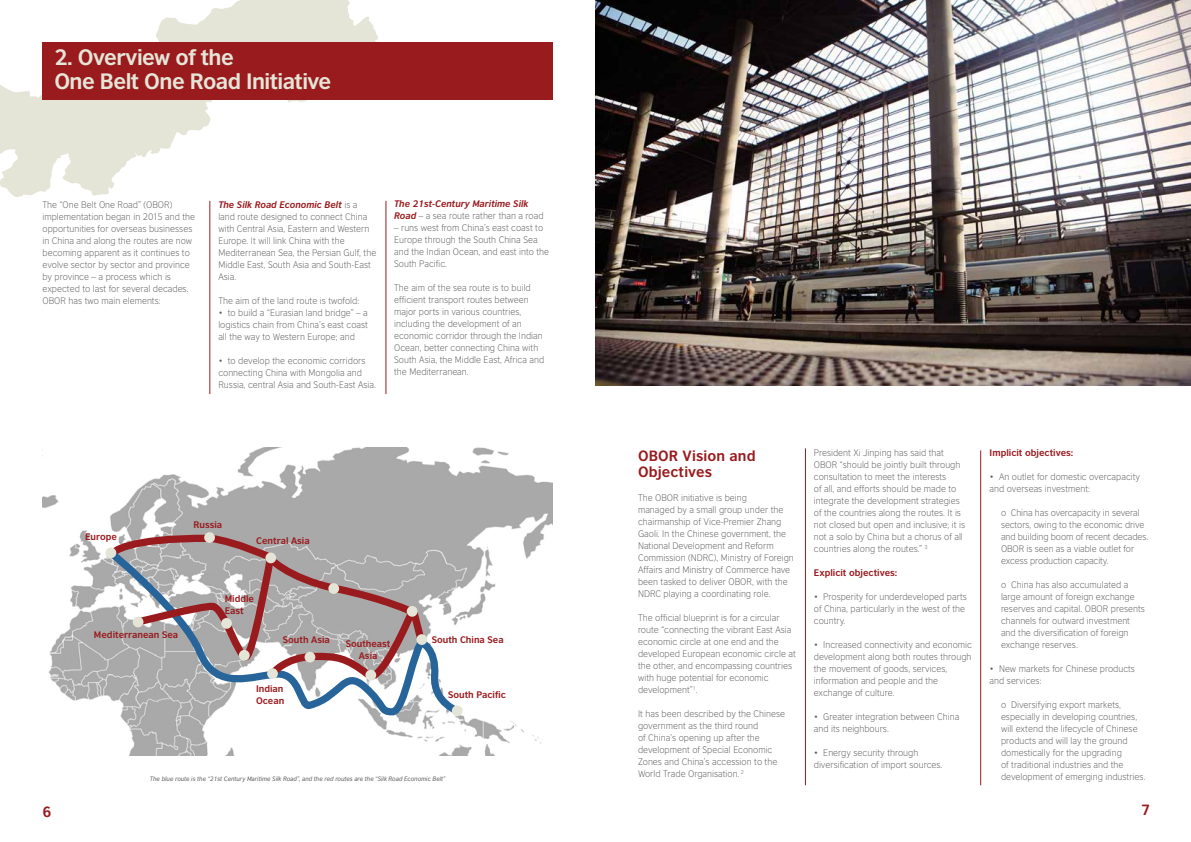
<style>
.page{position:relative;width:1191px;height:842px;background:#fff}
.page>*{position:absolute;margin:0;border:0;box-sizing:border-box;transform-origin:0 0}
.t1{font:700 21px/24px "British Council Sans";letter-spacing:-.025em;color:#e4e5d7}
.t2{font:700 14px/16px "British Council Sans";letter-spacing:.01em;color:#991b1e}
.t3{font:300 9px/12px "British Council Sans";color:#58595b}
.t4{font:700 9px/12px "British Council Sans";color:#991b1e}
.t5{font:italic 700 9px/12px "British Council Sans";color:#991b1e}
.t6{font:italic 6px "British Council Sans";color:#58595b}
.s1{font-weight:700;font-style:italic;color:#991b1e}
.s2{font-weight:300;font-style:normal;color:#58595b}
</style>
<div class="page">
<svg style="left:0;top:0;width:378px;height:197px"></svg>
<img style="left:595px;top:0;width:596px;height:386px">
<div style="left:42px;top:42px;width:511px;height:58px;background:#991b1e"></div>
<hr style="left:210px;top:201px;width:1px;height:193px;background:#991b1e">
<hr style="left:386px;top:201px;width:1px;height:193px;background:#991b1e">
<hr style="left:805px;top:448px;width:1px;height:337px;background:#991b1e">
<hr style="left:980px;top:450px;width:1px;height:335px;background:#991b1e">
<img style="left:43px;top:448px;width:510px;height:307px">
<svg style="left:106px;top:531px;width:360px;height:188px"></svg>
<div style="left:221px;top:618px;width:11px;height:11px;background:#e4e5d7;border-radius:50%"></div>
<div style="left:265px;top:552px;width:11px;height:11px;background:#e4e5d7;border-radius:50%"></div>
<div style="left:328px;top:583px;width:11px;height:11px;background:#e4e5d7;border-radius:50%"></div>
<div style="left:105px;top:547px;width:11px;height:11px;background:#e4e5d7;border-radius:50%"></div>
<div style="left:133px;top:617px;width:10px;height:10px;background:#e4e5d7;border-radius:50%"></div>
<div style="left:239px;top:650px;width:11px;height:11px;background:#e4e5d7;border-radius:50%"></div>
<h1 class="t1" style="left:54px;top:45px;width:278px">2. Overview of the<br>One Belt One Road Initiative</h1>
<p class="t3" style="left:43px;top:199px;width:154px">The “One Belt One Road” (OBOR) implementation began in 2015 and the opportunities for overseas businesses in China and along the routes are now becoming apparent as it continues to evolve sector by sector and province by province – a process which is expected to last for several decades.<br>OBOR has two main elements:</p>
<p class="t3" style="left:218px;top:199px;width:159px"><span class="s1">The Silk Road Economic Belt</span> is a land route designed to connect China with Central Asia, Eastern and Western<br>Europe. It will link China with the<br>Mediterranean Sea, the Persian Gulf, the<br>Middle East, South Asia and South-East<br>Asia.</p>
<p class="t3" style="left:218px;top:295px;width:142px">The aim of the land route is twofold:</p>
<p class="t3" style="left:218px;top:307px;width:151px;text-align:justify">• to build a “Eurasian land bridge” – a logistics chain from China’s east coast all the way to Western Europe; and</p>
<p class="t3" style="left:218px;top:355px;width:159px">• to develop the economic corridors connecting China with Mongolia and<br>Russia, central Asia and South-East Asia.</p>
<p class="t5" style="left:394px;top:198px;width:151px">The 21st-Century Maritime Silk<br>Road <span class="s2">– a sea route rather than a road</span></p>
<p class="t3" style="left:394px;top:222px;width:156px">– runs west from China’s east coast to<br>Europe through the South China Sea and the Indian Ocean, and east into the<br>South Pacific.</p>
<p class="t3" style="left:394px;top:282px;width:152px">The aim of the sea route is to build efficient transport routes between major ports in various countries, including the development of an economic corridor through the Indian Ocean, better connecting China with South Asia, the Middle East, Africa and the Mediterranean.</p>
<p class="t3" style="left:814px;top:447px;width:153px">President Xi Jinping has said that OBOR “should be jointly built through consultation to meet the interests<br>of all, and efforts should be made to integrate the development strategies of the countries along the routes. It is not closed but open and inclusive; it is not a solo by China but a chorus of all countries along the routes.” <sup>3</sup></p>
<p class="t4" style="left:814px;top:567px;width:85px">Explicit objectives:</p>
<p class="t3" style="left:814px;top:591px;width:155px">• Prosperity for underdeveloped parts of China, particularly in the west of the country.</p>
<p class="t3" style="left:814px;top:639px;width:160px">• Increased connectivity and economic development along both routes through the movement of goods, services, information and people and the exchange of culture.</p>
<p class="t3" style="left:814px;top:711px;width:147px">• Greater integration between China and its neighbours.</p>
<p class="t3" style="left:814px;top:747px;width:130px">• Energy security through diversification of import sources.</p>
<p class="t4" style="left:989px;top:447px;width:85px">Implicit objectives:</p>
<p class="t3" style="left:989px;top:471px;width:152px">• An outlet for domestic overcapacity and overseas investment:</p>
<p class="t3" style="left:1001px;top:507px;width:149px">o China has overcapacity in several sectors, owing to the economic drive and building boom of recent decades.<br>OBOR is seen as a viable outlet for excess production capacity.</p>
<p class="t3" style="left:1001px;top:579px;width:145px">o China has also accumulated a large amount of foreign exchange reserves and capital. OBOR presents channels for outward investment and the diversification of foreign exchange reserves.</p>
<p class="t3" style="left:989px;top:663px;width:147px">• New markets for Chinese products and services:</p>
<p class="t3" style="left:1001px;top:699px;width:138px">o Diversifying export markets, especially in developing countries, will extend the lifecycle of Chinese products and will lay the ground domestically for the upgrading<br>of traditional industries and the</p>
<h2 class="t2" style="left:638px;top:447px;width:119px">OBOR Vision and<br>Objectives</h2>
<p class="t3" style="left:638px;top:491px;width:157px">The OBOR initiative is being<br>managed by a small group under the chairmanship of Vice-Premier Zhang Gaoli. In the Chinese government, the National Development and Reform Commission (NDRC), Ministry of Foreign Affairs and Ministry of Commerce have been tasked to deliver OBOR, with the NDRC playing a coordinating role.</p>
<p class="t3" style="left:638px;top:611px;width:159px">The official blueprint is for a circular route “connecting the vibrant East Asia economic circle at one end and the developed European economic circle at the other, and encompassing countries with huge potential for economic development”<sup>1</sup>.</p>
<p class="t3" style="left:638px;top:707px;width:149px">It has been described by the Chinese government as the third round<br>of China’s opening up after the development of Special Economic<br>Zones and China’s accession to the<br>World Trade Organisation. <sup>2</sup></p>
<p class="t4" style="left:193px;top:518px;width:30px">Russia</p>
<p class="t4" style="left:85px;top:531px;width:33px">Europe</p>
<p class="t4" style="left:256px;top:535px;width:55px">Central Asia</p>
<p class="t4" style="left:225px;top:592px;width:31px">Middle<br>East</p>
<p class="t4" style="left:94px;top:628px;width:86px">Mediterranean Sea</p>
<p class="t4" style="left:283px;top:633px;width:48px">South Asia</p>
<p class="t4" style="left:432px;top:634px;width:73px">South China Sea</p>
<p class="t4" style="left:346px;top:638px;width:46px;text-align:center">Southeast<br>Asia</p>
<p class="t4" style="left:256px;top:682px;width:30px">Indian<br>Ocean</p>
<p class="t4" style="left:448px;top:689px;width:59px">South Pacific</p>
<p class="t6" style="left:150px;top:775px;width:297px">The blue route is the “21st Century Maritime Silk Road”, and the red routes are the “Silk Road Economic Belt”</p>
<p class="t3" style="left:1001px;top:771px;width:146px">development of emerging industries.</p>
<h2 class="t2" style="left:43px;top:803px;width:10px">6</h2>
<h2 class="t2" style="left:1141px;top:801px;width:10px">7</h2>
</div>
